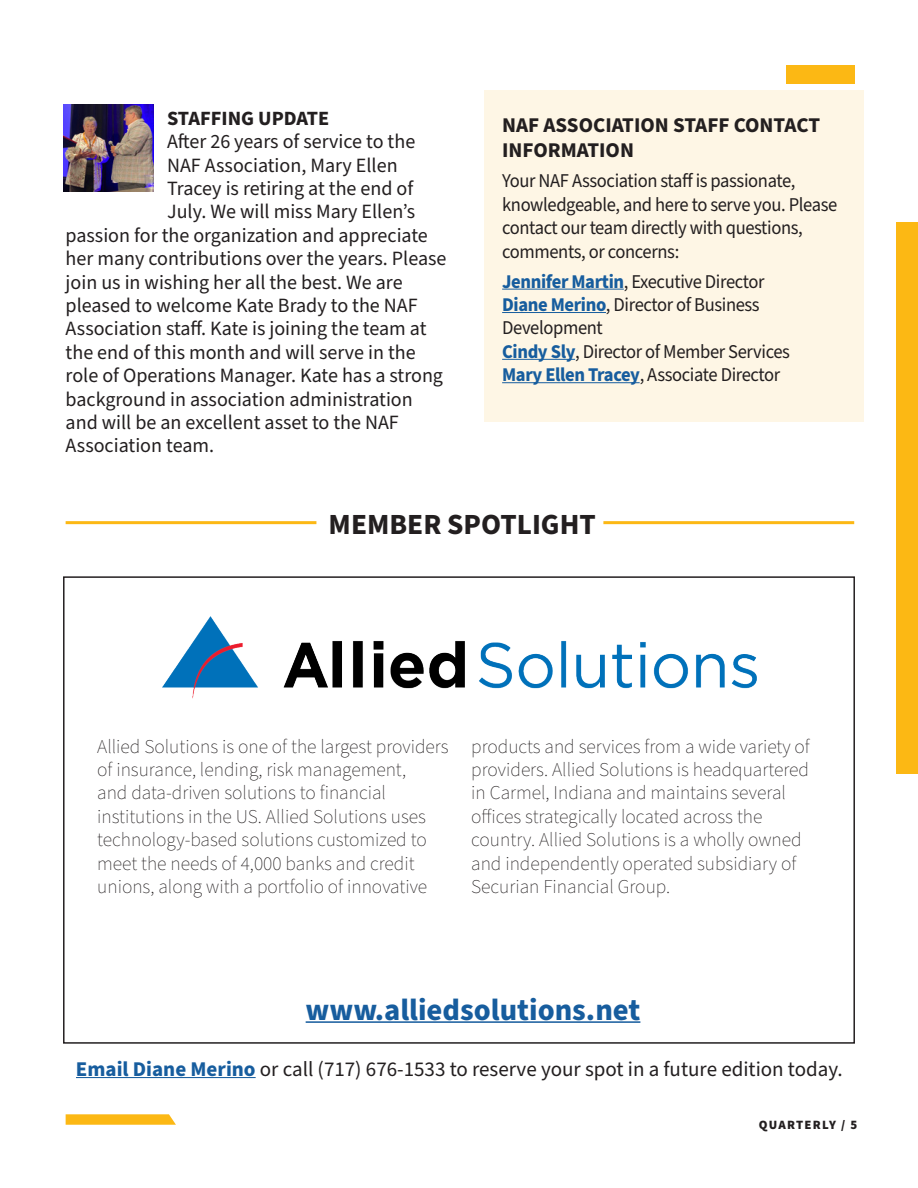
<style>
.page{position:relative;width:918px;height:1188px;background:#fff}
.page>*{position:absolute;margin:0;border:0;box-sizing:border-box;transform-origin:0 0}
.Body_Text{font:700 30.6px "Source Sans Pro";color:#175d9e}
.Body_Text-2{font:700 29.25px "Source Sans Pro";color:#231f20}
.Body_Text-3{font:21px "Source Sans Pro";color:#231f20}
.Body_Text-4{font:700 21px/25.2px "Source Sans Pro";color:#231f20}
.Body_Text-5{font:20.25px "Source Sans Pro";color:#231f20}
.Body_Text-6{font:700 20.25px "Source Sans Pro";color:#231f20}
.Body_Text-7{font:200 19.5px/23.4px "Source Sans Pro";color:#231f20}
.Body_Text-8{font:19.5px/23.4px "Source Sans Pro";letter-spacing:-.02em;color:#231f20;scale:.95 1}
.t1{font:900 12.75px "Source Sans Pro";letter-spacing:.1em;color:#231f20}
.s1{font-weight:700;color:#175d9e}
</style>
<div class="page">
<div style="left:786px;top:65px;width:68px;height:19px;background:#fcb814"></div>
<div style="left:896px;top:223px;width:22px;height:551px;background:#fcb814"></div>
<img style="left:162px;top:616px;width:595px;height:83px">
<hr style="left:306px;top:1021px;width:334px;height:2px;background:#175d9e">
<svg style="left:66px;top:1114px;width:110px;height:11px"></svg>
<div style="left:485px;top:90px;width:379px;height:332px;background:#fef6e5"></div>
<div style="left:63px;top:576px;width:792px;height:468px;border:2px solid #231f20"></div>
<img style="left:63px;top:104px;width:91px;height:87px">
<hr style="left:502px;top:289px;width:122px;height:1px;background:#175d9e">
<hr style="left:502px;top:312px;width:104px;height:1px;background:#175d9e">
<hr style="left:502px;top:359px;width:73px;height:1px;background:#175d9e">
<hr style="left:502px;top:382px;width:138px;height:1px;background:#175d9e">
<hr style="left:76px;top:1077px;width:180px;height:1px;background:#175d9e">
<hr style="left:66px;top:521px;width:250px;height:3px;background:#fcb814">
<hr style="left:603px;top:521px;width:251px;height:3px;background:#fcb814">
<p class="Body_Text-6" style="left:167px;top:104px;width:164px">STAFFING UPDATE</p>
<p class="Body_Text-5" style="left:167px;top:128px;width:250px">After 26 years of service to the</p>
<p class="Body_Text-5" style="left:167px;top:151px;width:232px">NAF Association, Mary Ellen</p>
<p class="Body_Text-5" style="left:167px;top:175px;width:248px">Tracey is retiring at the end of</p>
<p class="Body_Text-5" style="left:167px;top:198px;width:250px">July. We will miss Mary Ellen’s</p>
<p class="Body_Text-5" style="left:66px;top:222px;width:364px">passion for the organization and appreciate</p>
<p class="Body_Text-5" style="left:66px;top:245px;width:382px">her many contributions over the years. Please</p>
<p class="Body_Text-5" style="left:66px;top:268px;width:339px">join us in wishing her all the best. We are</p>
<p class="Body_Text-5" style="left:66px;top:292px;width:354px">pleased to welcome Kate Brady to the NAF</p>
<p class="Body_Text-5" style="left:66px;top:315px;width:362px">Association staff. Kate is joining the team at</p>
<p class="Body_Text-5" style="left:66px;top:339px;width:352px">the end of this month and will serve in the</p>
<p class="Body_Text-5" style="left:66px;top:362px;width:379px">role of Operations Manager. Kate has a strong</p>
<p class="Body_Text-5" style="left:66px;top:385px;width:349px">background in association administration</p>
<p class="Body_Text-5" style="left:66px;top:409px;width:335px">and will be an excellent asset to the NAF</p>
<p class="Body_Text-5" style="left:66px;top:432px;width:150px">Association team.</p>
<p class="Body_Text-4" style="left:502px;top:113px;width:320px">NAF ASSOCIATION STAFF CONTACT<br>INFORMATION</p>
<p class="Body_Text-8" style="left:502px;top:170px;width:354px">Your NAF Association staff is passionate, knowledgeable, and here to serve you. Please contact our team directly with questions, comments, or concerns:</p>
<p class="Body_Text-8" style="left:502px;top:270px;width:278px"><span class="s1">Jennifer Martin</span>, Executive Director</p>
<p class="Body_Text-8" style="left:502px;top:294px;width:273px"><span class="s1">Diane Merino</span>, Director of Business<br>Development</p>
<p class="Body_Text-8" style="left:502px;top:340px;width:304px"><span class="s1">Cindy Sly</span>, Director of Member Services</p>
<p class="Body_Text-8" style="left:502px;top:364px;width:294px"><span class="s1">Mary Ellen Tracey</span>, Associate Director</p>
<p class="Body_Text-2" style="left:329px;top:504px;width:269px">MEMBER SPOTLIGHT</p>
<p class="Body_Text-7" style="left:97px;top:735px;width:353px">Allied Solutions is one of the largest providers of insurance, lending, risk management,<br>and data-driven solutions to financial institutions in the US. Allied Solutions uses technology-based solutions customized to meet the needs of 4,000 banks and credit unions, along with a portfolio of innovative</p>
<p class="Body_Text-7" style="left:471px;top:735px;width:340px">products and services from a wide variety of providers. Allied Solutions is headquartered in Carmel, Indiana and maintains several offices strategically located across the country. Allied Solutions is a wholly owned and independently operated subsidiary of Securian Financial Group.</p>
<p class="Body_Text" style="left:306px;top:989px;width:336px">www.alliedsolutions.net</p>
<p class="Body_Text-3" style="left:76px;top:1055px;width:768px"><span class="s1">Email Diane Merino</span> or call (717) 676-1533 to reserve your spot in a future edition today.</p>
<p class="t1" style="left:759px;top:1116px;width:100px">QUARTERLY / 5</p>
</div>
